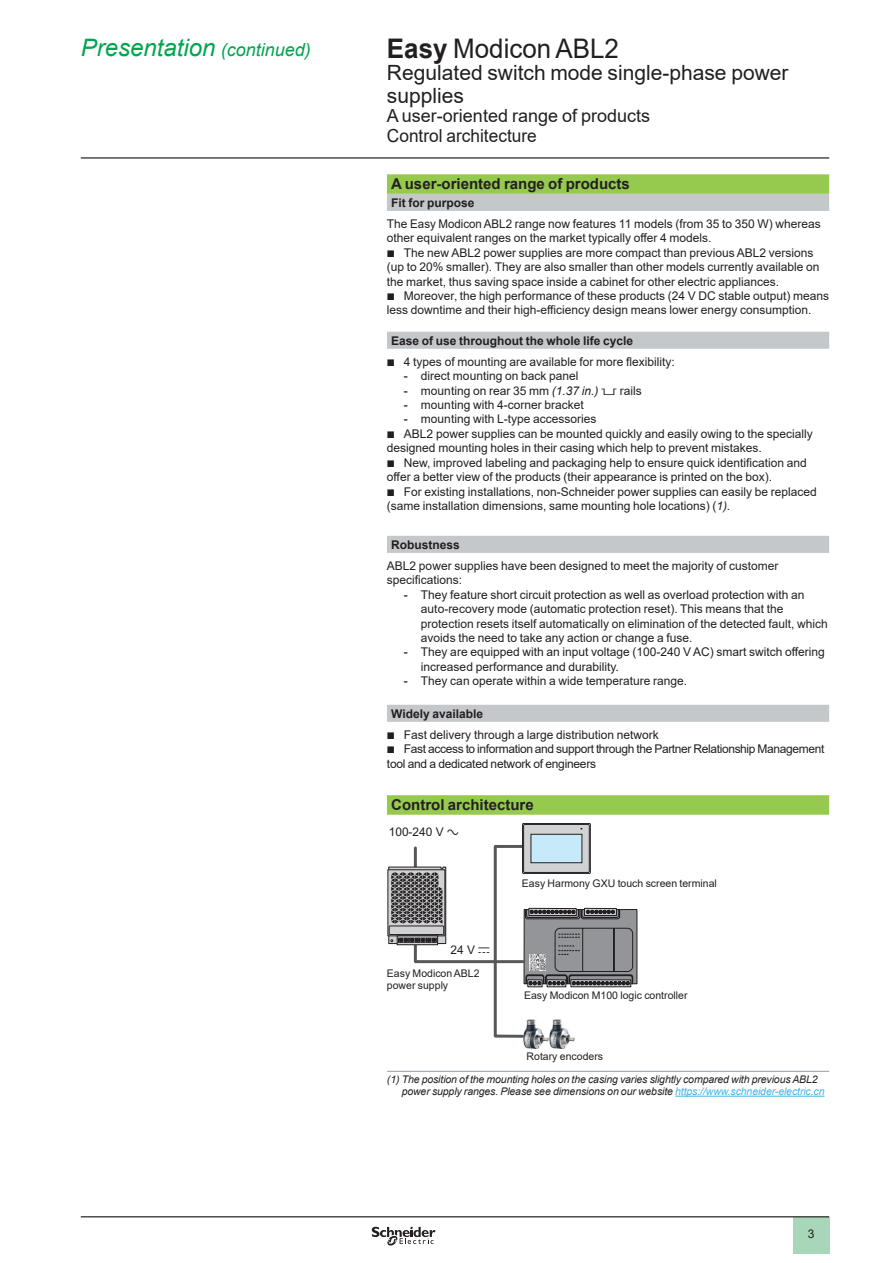
<style>
.page{position:relative;width:893px;height:1263px;background:#fff}
.page>*{position:absolute;margin:0;border:0;box-sizing:border-box;transform-origin:0 0}
._0_TitleLev1{font:27px "Arial";color:#231f20;scale:.96 1}
._0_Topic{font:italic 24px "Arial";color:#00a54f}
._0_TitleLev2{font:21px/22.5px "Arial";color:#231f20}
._0_TitleLev3{font:18px "Arial";color:#231f20}
._0_TitleLev3-2{font:18px "Arial";color:#231f20;scale:.96 1}
._1_Section_2__10{font:700 15px "Arial";color:#231f20}
._1_Text__8{font:12px/14.4px "Arial";color:#231f20}
._1_Text__8-2{font:12px/14.4px "Arial";letter-spacing:-.03em;color:#231f20}
._1_Section_4__8{font:700 12px "Arial";color:#231f20}
._1_Legend___Nota__7{font:italic 10.5px/12px "Arial";letter-spacing:-.01em;color:#231f20}
._1_Legend___Nota__7-2{font:10.5px/12.6px "Arial";color:#231f20}
.s1{font-size:18px}
.s2{font-weight:700}
.s3{font-family:"Graph Schneider"}
.s4{font-family:"Arial Rounded MT Bold"}
.s5{font-style:italic}
.s6{color:#42b4e6}
</style>
<div class="page">
<hr style="left:81px;top:157px;width:748px;height:2px;background:#231f20">
<div style="left:793px;top:1217px;width:36px;height:37px;background:#a7d7b8"></div>
<hr style="left:81px;top:1216px;width:748px;height:1px;background:#231f20">
<svg style="left:372px;top:1226px;width:63px;height:20px"></svg>
<svg style="left:387px;top:174px;width:442px;height:641px"></svg>
<svg style="left:387px;top:194px;width:442px;height:528px"></svg>
<hr style="left:387px;top:1071px;width:442px;height:1px;background:#959ea4">
<img style="left:524px;top:1039px;width:50px;height:9px">
<div style="left:522px;top:823px;width:69px;height:51px;border:1px solid #231f20"></div>
<div style="left:524px;top:824px;width:65px;height:48px;background:#d1d2d4"></div>
<div style="left:523px;top:824px;width:66px;height:49px;border:1px solid #231f20"></div>
<svg style="left:388px;top:828px;width:245px;height:211px"></svg>
<hr style="left:675px;top:1096px;width:150px;height:1px;background:#42b4e6">
<p class="_0_Topic" style="left:81px;top:32px;width:232px">Presentation <span class="s1">(continued)</span></p>
<p class="_0_TitleLev1" style="left:387px;top:30px;width:243px"><span class="s2">Easy</span> Modicon ABL2</p>
<p class="_0_TitleLev2" style="left:387px;top:62px;width:403px">Regulated switch mode single-phase power supplies</p>
<p class="_0_TitleLev3" style="left:387px;top:104px;width:265px">A user-oriented range of products</p>
<p class="_0_TitleLev3-2" style="left:387px;top:123px;width:158px">Control architecture</p>
<p class="_1_Section_2__10" style="left:391px;top:173px;width:240px">A user-oriented range of products</p>
<p class="_1_Section_4__8" style="left:391px;top:194px;width:85px">Fit for purpose</p>
<p class="_1_Text__8" style="left:387px;top:217px;width:435px">The Easy Modicon ABL2 range now features 11 models (from 35 to 350 W) whereas other equivalent ranges on the market typically offer 4 models.</p>
<p class="_1_Text__8" style="left:387px;top:245px;width:434px"><span class="s3">b</span> The new ABL2 power supplies are more compact than previous ABL2 versions (up to 20% smaller). They are also smaller than other models currently available on the market, thus saving space inside a cabinet for other electric appliances.</p>
<p class="_1_Text__8" style="left:387px;top:289px;width:444px"><span class="s3">b</span> Moreover, the high performance of these products (24 V DC stable output) means less downtime and their high-efficiency design means lower energy consumption.</p>
<p class="_1_Section_4__8" style="left:391px;top:332px;width:244px">Ease of use throughout the whole life cycle</p>
<p class="_1_Text__8" style="left:387px;top:354px;width:289px"><span class="s3">b</span> 4 types of mounting are available for more flexibility:</p>
<p class="_1_Text__8" style="left:404px;top:369px;width:176px"><span class="s4">-</span> direct mounting on back panel</p>
<p class="_1_Text__8" style="left:404px;top:383px;width:239px"><span class="s4">-</span> mounting on rear 35 mm <span class="s5">(1.37 in.)</span> <span class="s3">5</span> rails</p>
<p class="_1_Text__8" style="left:404px;top:398px;width:181px"><span class="s4">-</span> mounting with 4-corner bracket</p>
<p class="_1_Text__8" style="left:404px;top:412px;width:194px"><span class="s4">-</span> mounting with L-type accessories</p>
<p class="_1_Text__8" style="left:387px;top:426px;width:427px"><span class="s3">b</span> ABL2 power supplies can be mounted quickly and easily owing to the specially designed mounting holes in their casing which help to prevent mistakes.</p>
<p class="_1_Text__8" style="left:387px;top:455px;width:421px"><span class="s3">b</span> New, improved labeling and packaging help to ensure quick identification and offer a better view of the products (their appearance is printed on the box).</p>
<p class="_1_Text__8" style="left:387px;top:484px;width:431px"><span class="s3">b</span> For existing installations, non-Schneider power supplies can easily be replaced (same installation dimensions, same mounting hole locations) (<span class="s5">1).</span></p>
<p class="_1_Section_4__8" style="left:391px;top:536px;width:70px">Robustness</p>
<p class="_1_Text__8" style="left:387px;top:558px;width:393px">ABL2 power supplies have been designed to meet the majority of customer specifications:</p>
<p class="_1_Text__8" style="left:421px;top:587px;width:408px;text-indent:-17px"><span class="s4">-</span> They feature short circuit protection as well as overload protection with an auto-recovery mode (automatic protection reset). This means that the protection resets itself automatically on elimination of the detected fault, which avoids the need to take any action or change a fuse.</p>
<p class="_1_Text__8" style="left:421px;top:645px;width:405px;text-indent:-17px"><span class="s4">-</span> They are equipped with an input voltage (100-240 V AC) smart switch offering increased performance and durability.</p>
<p class="_1_Text__8" style="left:404px;top:674px;width:285px"><span class="s4">-</span> They can operate within a wide temperature range.</p>
<p class="_1_Section_4__8" style="left:391px;top:705px;width:93px">Widely available</p>
<p class="_1_Text__8" style="left:387px;top:727px;width:273px"><span class="s3">b</span> Fast delivery through a large distribution network</p>
<p class="_1_Text__8-2" style="left:387px;top:742px;width:439px"><span class="s3">b</span> Fast access to information and support through the Partner Relationship Management tool and a dedicated network of engineers</p>
<p class="_1_Section_2__10" style="left:391px;top:794px;width:144px">Control architecture</p>
<p class="_1_Text__8" style="left:389px;top:825px;width:71px">100-240 V <span class="s3">a</span></p>
<p class="_1_Text__8" style="left:450px;top:943px;width:41px">24 V <span class="s3">c</span></p>
<p class="_1_Legend___Nota__7-2" style="left:387px;top:967px;width:94px">Easy Modicon ABL2 power supply</p>
<p class="_1_Legend___Nota__7-2" style="left:522px;top:877px;width:196px">Easy Harmony GXU touch screen terminal</p>
<p class="_1_Legend___Nota__7-2" style="left:524px;top:989px;width:165px">Easy Modicon M100 logic controller</p>
<p class="_1_Legend___Nota__7-2" style="left:527px;top:1050px;width:78px">Rotary encoders</p>
<p class="_1_Legend___Nota__7" style="left:402px;top:1073px;width:424px;text-indent:-15px">(1) The position of the mounting holes on the casing varies slightly compared with previous ABL2 power supply ranges. Please see dimensions on our website <span class="s6">https://www.schneider-electric.cn</span></p>
<p class="_1_Text__8" style="left:808px;top:1226px;width:8px">3</p>
</div>
